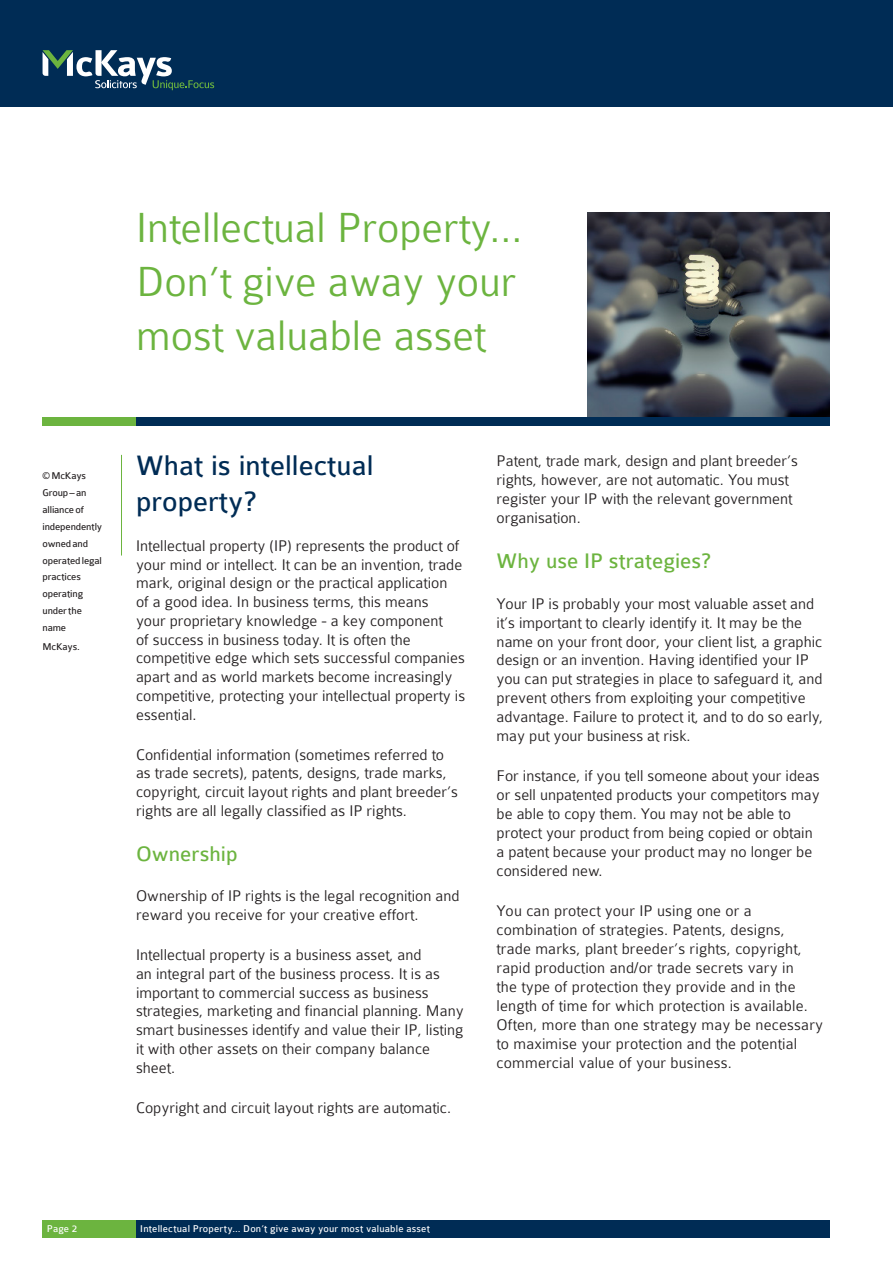
<style>
.page{position:relative;width:893px;height:1263px;background:#fff}
.page>*{position:absolute;margin:0;border:0;box-sizing:border-box;transform-origin:0 0}
.t1{font:300 45px/54px "Colaborate";color:#6cb43f}
.blue_Head{font:30px/36px "Colaborate";color:#002c55}
.heads{font:22.5px "Colaborate";color:#6cb43f}
.Body_Text{font:300 16.5px/18.9px "Colaborate";color:#231f20}
.Body_Copy{font:10.5px "Colaborate";letter-spacing:-.015em;color:#231f20}
.t2{font:10.5px "Colaborate";letter-spacing:.015em;color:#fff}
</style>
<div class="page">
<div style="left:0;top:0;width:893px;height:106px;background:#002c55"></div>
<div style="left:43px;top:1220px;width:93px;height:17px;background:#6cb43f"></div>
<div style="left:136px;top:1220px;width:693px;height:17px;background:#002c55"></div>
<svg style="left:43px;top:50px;width:171px;height:40px"></svg>
<img style="left:588px;top:213px;width:241px;height:204px">
<div style="left:136px;top:417px;width:693px;height:8px;background:#002c55"></div>
<div style="left:43px;top:417px;width:93px;height:8px;background:#6cb43f"></div>
<hr style="left:121px;top:455px;width:1px;height:100px;background:#6cb43f">
<p class="t1" style="left:136px;top:201px;width:388px">Intellectual Property...<br>Don’t give away your most valuable asset</p>
<p class="Body_Copy" style="left:43px;top:470px;width:45px">© McKays</p>
<p class="Body_Copy" style="left:43px;top:487px;width:46px">Group – an</p>
<p class="Body_Copy" style="left:43px;top:504px;width:43px">alliance of</p>
<p class="Body_Copy" style="left:43px;top:521px;width:61px">independently</p>
<p class="Body_Copy" style="left:43px;top:538px;width:47px">owned and</p>
<p class="Body_Copy" style="left:43px;top:555px;width:61px">operated legal</p>
<p class="Body_Copy" style="left:43px;top:572px;width:40px">practices</p>
<p class="Body_Copy" style="left:43px;top:588px;width:42px">operating</p>
<p class="Body_Copy" style="left:43px;top:605px;width:41px">under the</p>
<p class="Body_Copy" style="left:43px;top:622px;width:25px">name</p>
<p class="Body_Copy" style="left:43px;top:641px;width:39px">McKays.</p>
<p class="blue_Head" style="left:136px;top:448px;width:239px">What is intellectual property?</p>
<p class="Body_Text" style="left:136px;top:536px;width:331px">Intellectual property (IP) represents the product of your mind or intellect. It can be an invention, trade mark, original design or the practical application<br>of a good idea. In business terms, this means<br>your proprietary knowledge - a key component<br>of success in business today. It is often the competitive edge which sets successful companies apart and as world markets become increasingly competitive, protecting your intellectual property is essential.</p>
<p class="Body_Text" style="left:136px;top:745px;width:323px">Confidential information (sometimes referred to as trade secrets), patents, designs, trade marks, copyright, circuit layout rights and plant breeder’s rights are all legally classified as IP rights.</p>
<p class="heads" style="left:136px;top:842px;width:103px">Ownership</p>
<p class="Body_Text" style="left:136px;top:887px;width:325px">Ownership of IP rights is the legal recognition and reward you receive for your creative effort.</p>
<p class="Body_Text" style="left:136px;top:945px;width:329px">Intellectual property is a business asset, and<br>an integral part of the business process. It is as important to commercial success as business strategies, marketing and financial planning. Many smart businesses identify and value their IP, listing it with other assets on their company balance sheet.</p>
<p class="Body_Text" style="left:136px;top:1098px;width:317px">Copyright and circuit layout rights are automatic.</p>
<p class="Body_Text" style="left:497px;top:451px;width:303px">Patent, trade mark, design and plant breeder’s rights, however, are not automatic. You must register your IP with the relevant government organisation.</p>
<p class="heads" style="left:497px;top:550px;width:216px">Why use IP strategies?</p>
<p class="Body_Text" style="left:497px;top:594px;width:328px">Your IP is probably your most valuable asset and it’s important to clearly identify it. It may be the name on your front door, your client list, a graphic design or an invention. Having identified your IP you can put strategies in place to safeguard it, and prevent others from exploiting your competitive advantage. Failure to protect it, and to do so early, may put your business at risk.</p>
<p class="Body_Text" style="left:497px;top:767px;width:325px">For instance, if you tell someone about your ideas or sell unpatented products your competitors may be able to copy them. You may not be able to protect your product from being copied or obtain a patent because your product may no longer be considered new.</p>
<p class="Body_Text" style="left:497px;top:902px;width:328px">You can protect your IP using one or a combination of strategies. Patents, designs, trade marks, plant breeder’s rights, copyright, rapid production and/or trade secrets vary in<br>the type of protection they provide and in the length of time for which protection is available.<br>Often, more than one strategy may be necessary to maximise your protection and the potential commercial value of your business.</p>
<p class="t2" style="left:47px;top:1223px;width:32px">Page 2</p>
<p class="t2" style="left:140px;top:1223px;width:291px">Intellectual Property… Don’t give away your most valuable asset</p>
</div>
